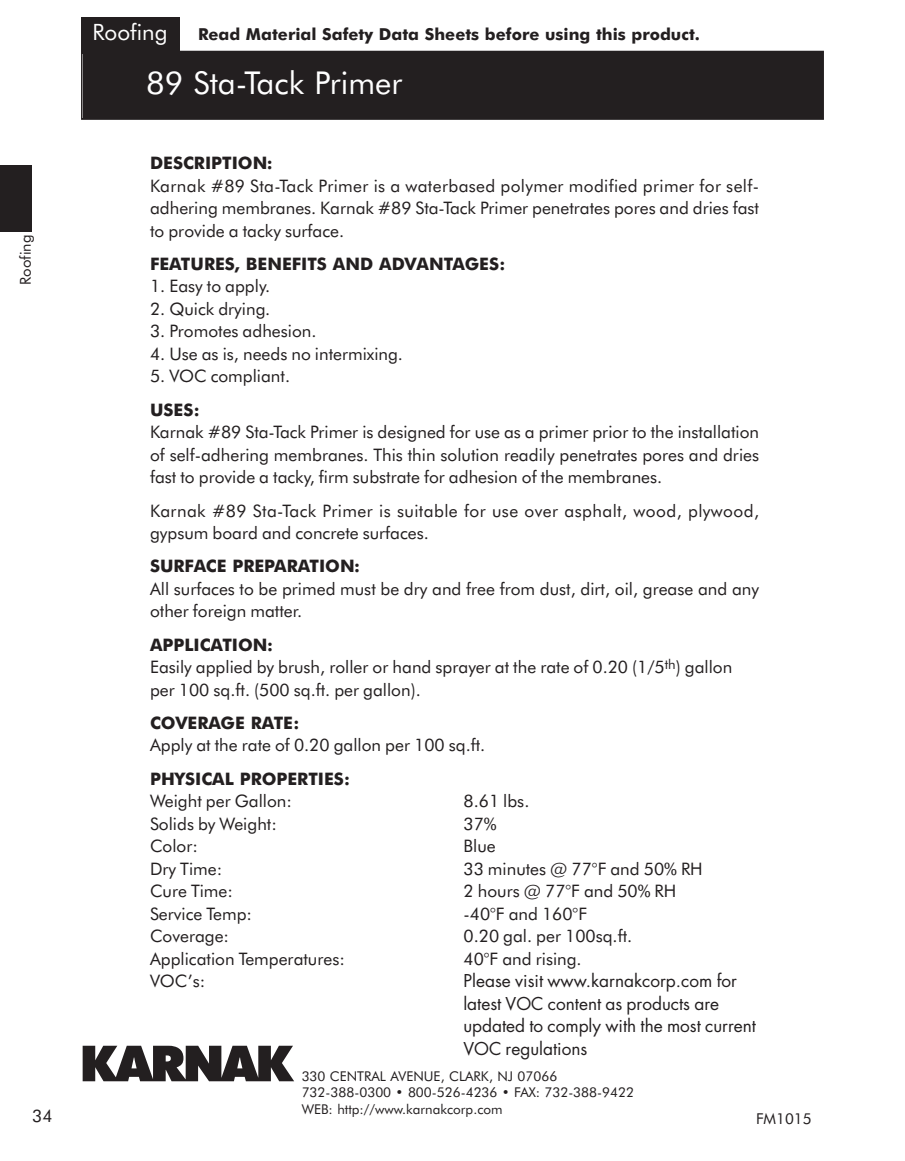
<style>
.page{position:relative;width:905px;height:1161px;background:#fff}
.page>*{position:absolute;margin:0;border:0;box-sizing:border-box;transform-origin:0 0}
.t1{font:31.5px "Futura BT";color:#fff}
.t2{font:22.5px "Futura BT";color:#fff}
.t3{font:17.25px/22.5px "Futura BT";color:#231f20;text-align:justify}
.t4{font:17.25px/22.5px "Futura";color:#231f20}
.t5{font:700 17.25px "Futura BT";color:#231f20}
.t6{font:17.25px/22.5px "Futura BT";letter-spacing:.025em;color:#231f20}
.t7{font:700 16.5px "Futura BT";color:#231f20}
.t8{font:15px "Futura BT";color:#231f20}
.t9{font:13.5px/16.2px "Futura BT";color:#231f20}
.s1{font-weight:700}
</style>
<div class="page">
<div style="left:82px;top:52px;width:740px;height:66px;background:#231f20"></div>
<div style="left:81px;top:51px;width:743px;height:69px;border:2px solid #231f20"></div>
<svg style="left:83px;top:1046px;width:211px;height:35px"></svg>
<div style="left:81px;top:18px;width:99px;height:36px;background:#231f20"></div>
<div style="left:0;top:165px;width:32px;height:66px;background:#231f20"></div>
<p class="t8" style="left:19px;top:285px;width:51px;rotate:-90deg">Roofing</p>
<p class="t3" style="left:32px;top:1106px;width:22px">34</p>
<h2 class="t2" style="left:93px;top:23px;width:76px">Roofing</h2>
<p class="t7" style="left:198px;top:27px;width:503px">Read Material Safety Data Sheets before using this product.</p>
<h1 class="t1" style="left:146px;top:70px;width:258px">89 Sta-Tack Primer</h1>
<p class="t5" style="left:150px;top:156px;width:124px">DESCRIPTION:</p>
<p class="t3" style="left:150px;top:176px;width:610px">Karnak #89 Sta-Tack Primer is a waterbased polymer modified primer for self&shy;adhering membranes. Karnak #89 Sta-Tack Primer penetrates pores and dries fast to provide a tacky surface.</p>
<p class="t5" style="left:150px;top:257px;width:357px">FEATURES, BENEFITS AND ADVANTAGES:</p>
<p class="t3" style="left:150px;top:277px;width:122px">1. Easy to apply.</p>
<p class="t3" style="left:150px;top:299px;width:122px">2. Quick drying.</p>
<p class="t3" style="left:150px;top:322px;width:168px">3. Promotes adhesion.</p>
<p class="t3" style="left:150px;top:344px;width:254px">4. Use as is, needs no intermixing.</p>
<p class="t3" style="left:150px;top:367px;width:141px">5. VOC compliant.</p>
<p class="t5" style="left:150px;top:403px;width:51px">USES:</p>
<p class="t3" style="left:150px;top:422px;width:610px">Karnak #89 Sta-Tack Primer is designed for use as a primer prior to the installation of self-adhering membranes. This thin solution readily penetrates pores and dries fast to provide a tacky, firm substrate for adhesion of the membranes.</p>
<p class="t6" style="left:150px;top:501px;width:610px">Karnak #89 Sta-Tack Primer is suitable for use over asphalt, wood, plywood, gypsum board and concrete surfaces.</p>
<p class="t5" style="left:150px;top:559px;width:211px">SURFACE PREPARATION:</p>
<p class="t3" style="left:150px;top:579px;width:610px">All surfaces to be primed must be dry and free from dust, dirt, oil, grease and any other foreign matter.</p>
<p class="t3" style="left:150px;top:635px;width:583px;text-align:left"><span class="s1">APPLICATION:<br></span>Easily applied by brush, roller or hand sprayer at the rate of 0.20 (1/5<sup>th</sup>) gallon per 100 sq.ft. (500 sq.ft. per gallon).</p>
<p class="t5" style="left:150px;top:716px;width:151px">COVERAGE RATE:</p>
<p class="t3" style="left:150px;top:736px;width:337px">Apply at the rate of 0.20 gallon per 100 sq.ft.</p>
<p class="t5" style="left:150px;top:772px;width:201px">PHYSICAL PROPERTIES:</p>
<p class="t3" style="left:150px;top:791px;width:143px">Weight per Gallon:</p>
<p class="t3" style="left:463px;top:791px;width:67px">8.61 lbs.</p>
<p class="t3" style="left:150px;top:814px;width:128px">Solids by Weight:</p>
<p class="t3" style="left:463px;top:814px;width:35px">37%</p>
<p class="t3" style="left:150px;top:836px;width:49px">Color:</p>
<p class="t3" style="left:463px;top:836px;width:34px">Blue</p>
<p class="t3" style="left:150px;top:859px;width:74px">Dry Time:</p>
<p class="t3" style="left:463px;top:859px;width:241px">33 minutes @ 77°F and 50% RH</p>
<p class="t3" style="left:150px;top:881px;width:84px">Cure Time:</p>
<p class="t3" style="left:463px;top:881px;width:214px">2 hours @ 77°F and 50% RH</p>
<p class="t3" style="left:150px;top:904px;width:103px">Service Temp:</p>
<p class="t3" style="left:463px;top:904px;width:125px">-40°F and 160°F</p>
<p class="t3" style="left:150px;top:926px;width:81px">Coverage:</p>
<p class="t3" style="left:463px;top:926px;width:170px">0.20 gal. per 100sq.ft.</p>
<p class="t3" style="left:150px;top:949px;width:196px">Application Temperatures:</p>
<p class="t3" style="left:463px;top:949px;width:119px">40°F and rising.</p>
<p class="t3" style="left:150px;top:971px;width:57px">VOC’s:</p>
<p class="t4" style="left:463px;top:971px;width:294px">Please visit www.karnakcorp.com for latest VOC content as products are updated to comply with the most current<br>VOC regulations</p>
<p class="t9" style="left:302px;top:1069px;width:334px">330 CENTRAL AVENUE, CLARK, NJ 07066<br>732-388-0300 • 800-526-4236 • FAX: 732-388-9422<br>WEB: http://www.karnakcorp.com</p>
<p class="t8" style="left:756px;top:1113px;width:57px">FM1015</p>
</div>
